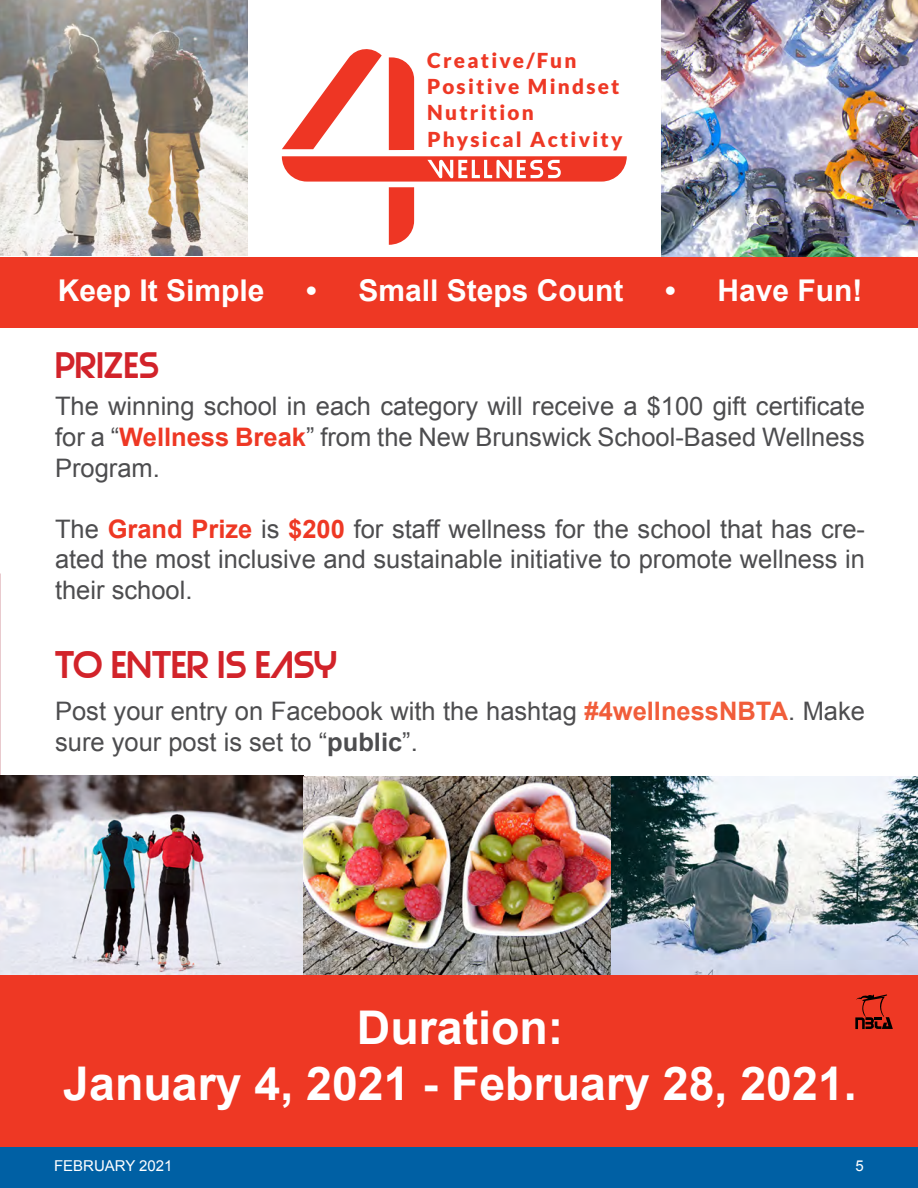
<style>
.page{position:relative;width:918px;height:1188px;background:#fff}
.page>*{position:absolute;margin:0;border:0;box-sizing:border-box;transform-origin:0 0}
.t1{font:700 46.5px/55.8px "Arial";color:#fff;text-align:center}
.t2{font:34.5px "Strasua";color:#d2232a}
.t3{font:33px "Strasua";color:#d2232a}
.t4{font:700 30px "Arial";color:#fff}
.t5{font:25.5px/30.6px "Arial";color:#4d4d4f;text-align:justify}
.t6{font:900 20.7px/26.2px "Lato";letter-spacing:.11em;color:#ee3825}
.t7{font:15px "Arial";color:#fff}
.s1{font-weight:700;color:#ee3824}
.s2{font-weight:700;color:#f15d3a}
.s3{font-weight:700}
</style>
<div class="page">
<div style="left:0;top:1147px;width:918px;height:41px;background:#0060a4"></div>
<img style="left:0;top:0;width:248px;height:256px">
<img style="left:662px;top:0;width:256px;height:258px">
<div style="left:0;top:975px;width:918px;height:172px;background:#ee3824"></div>
<div style="left:389px;top:57px;width:25px;height:93px;background:#ee3624"></div>
<svg style="left:282px;top:49px;width:100px;height:100px"></svg>
<svg style="left:282px;top:156px;width:345px;height:89px"></svg>
<div style="left:0;top:258px;width:918px;height:70px;background:#ee3824"></div>
<img style="left:0;top:776px;width:918px;height:199px">
<svg style="left:855px;top:994px;width:38px;height:35px"></svg>
<p class="t6" style="left:427px;top:47px;width:197px">Creative/Fun<br>Positive Mindset<br>Nutrition<br>Physical Activity</p>
<p class="t4" style="left:58px;top:270px;width:208px">Keep It Simple</p>
<p class="t4" style="left:306px;top:270px;width:319px">• Small Steps Count</p>
<p class="t4" style="left:665px;top:270px;width:199px">• Have Fun!</p>
<p class="t3" style="left:55px;top:346px;width:106px">PRIZES</p>
<p class="t5" style="left:55px;top:391px;width:811px">The winning school in each category will receive a $100 gift certificate for a “<span class="s1">Wellness Break</span>” from the New Brunswick School-Based Wellness Program.</p>
<p class="t5" style="left:55px;top:514px;width:811px">The <span class="s1">Grand Prize</span> is <span class="s1">$200</span> for staff wellness for the school that has cre&shy;ated the most inclusive and sustainable initiative to promote wellness in their school.</p>
<h2 class="t2" style="left:55px;top:645px;width:284px">TO ENTER IS EASY</h2>
<p class="t5" style="left:55px;top:696px;width:811px">Post your entry on Facebook with the hashtag <span class="s2">#4wellnessNBTA</span>. Make sure your post is set to “<span class="s3">public</span>”.</p>
<h1 class="t1" style="left:63px;top:1001px;width:795px">Duration:<br>January 4, 2021 - February 28, 2021.</h1>
<p class="t7" style="left:54px;top:1156px;width:120px">FEBRUARY 2021</p>
<p class="t7" style="left:856px;top:1156px;width:10px">5</p>
</div>
